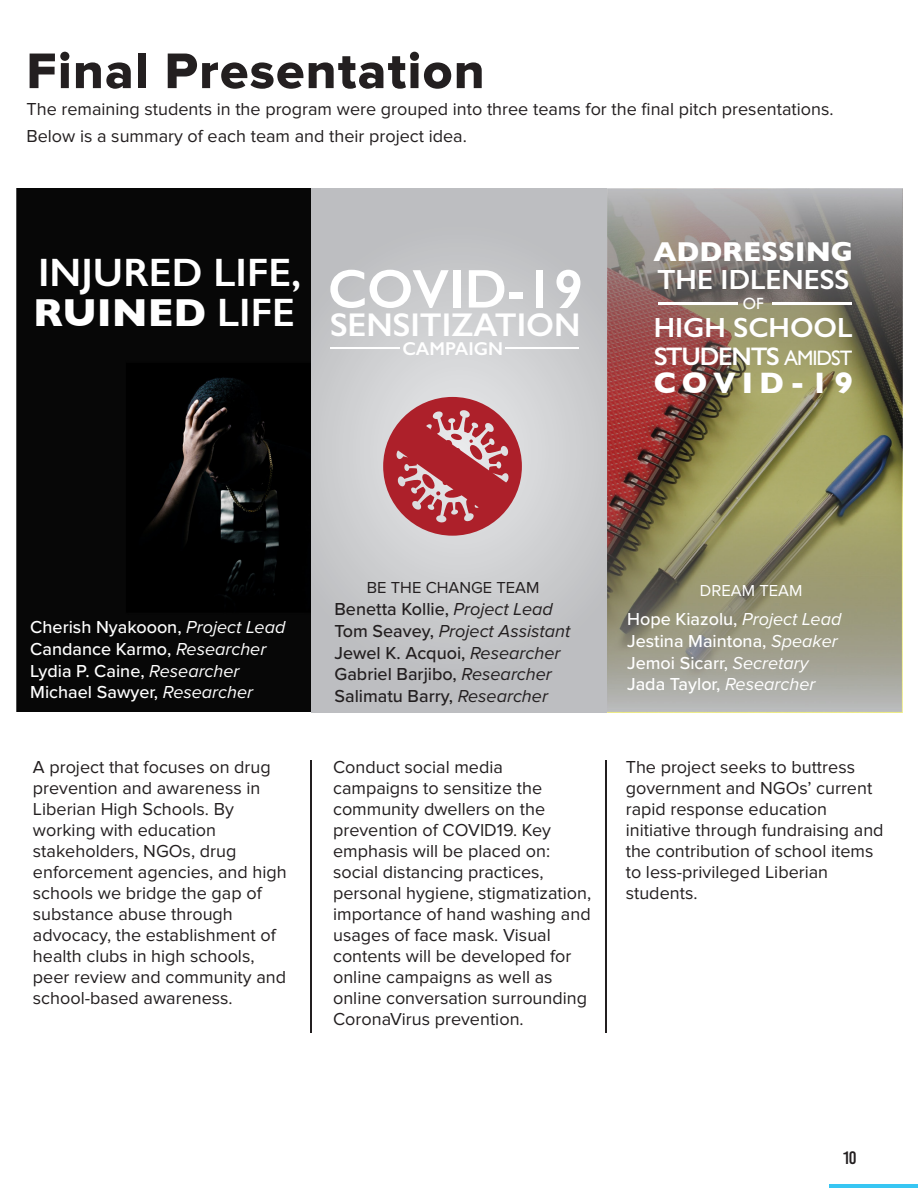
<style>
.page{position:relative;width:918px;height:1188px;background:#fff}
.page>*{position:absolute;margin:0;border:0;box-sizing:border-box;transform-origin:0 0}
.t1{font:600 54.75px "Gill Sans";color:#fff}
.t2{font:51.9px "Proxima Nova Extrabld";letter-spacing:.025em;color:#231f20}
.t3{font:600 39.75px "Gill Sans";color:#fff}
.t4{font:600 33px "Gill Sans";color:#fff}
.t5{font:700 30.15px "Gill Sans";letter-spacing:.2em;color:#fff}
.t6{font:600 27.9px "Gill Sans";color:#fff}
.t7{font:700 27.9px "Gill Sans";color:#fff}
.t8{font:600 25.5px "Gill Sans";letter-spacing:-.05em;color:#fff}
.t9{font:600 18.75px "Gill Sans";color:#fff}
.t10{font:18px/21px "Proxima Nova";color:#231f20}
.t11{font:500 18px/21.6px "Proxima Nova";color:#fff}
.t12{font:500 18px/21.6px "Proxima Nova";color:#231f20}
.t13{font:18px "Bebas Kai";color:#231f20}
.t14{font:16.5px "Proxima Nova";color:#231f20}
.t15{font:16.5px "Proxima Nova";color:#fff}
.t16{font:16.2px "Gill Sans";color:#fff}
.s1{font-weight:400;font-size:20.85px}
.s2{font-weight:400;font-style:italic}
</style>
<div class="page">
<img style="left:606px;top:188px;width:297px;height:525px">
<div style="left:17px;top:188px;width:294px;height:524px;background:#070707"></div>
<svg style="left:312px;top:188px;width:294px;height:525px;background:#c6c7ca"></svg>
<svg style="left:383px;top:397px;width:139px;height:139px;background:#bd6269"></svg>
<hr style="left:330px;top:347px;width:70px;height:2px;background:#fff">
<hr style="left:506px;top:347px;width:73px;height:2px;background:#fff">
<hr style="left:658px;top:302px;width:80px;height:2px;background:#fff">
<hr style="left:772px;top:302px;width:80px;height:2px;background:#fff">
<hr style="left:310px;top:761px;width:2px;height:272px;background:#231f20">
<hr style="left:606px;top:761px;width:1px;height:272px;background:#231f20">
<hr style="left:830px;top:1185px;width:88px;height:3px;background:#37c6f3">
<h2 class="t2" style="left:26px;top:41px;width:460px">Final Presentation</h2>
<p class="t10" style="left:26px;top:96px;width:809px;line-height:27px">The remaining students in the program were grouped into three teams for the final pitch presentations.<br>Below is a summary of each team and their project idea.</p>
<h3 class="t3" style="left:38px;top:249px;width:264px">INJURED LIFE,</h3>
<h1 class="t1" style="left:33px;top:256px;width:551px"><sub>RUINED</sub> <sub>LIFE</sub> COVID-19</h1>
<h3 class="t4" style="left:330px;top:305px;width:252px">SENSITIZATION</h3>
<p class="t9" style="left:402px;top:337px;width:102px">CAMPAIGN</p>
<h3 class="t7" style="left:653px;top:230px;width:201px">ADDRESSING</h3>
<h3 class="t6" style="left:657px;top:263px;width:194px">THE IDLENESS</h3>
<p class="t16" style="left:743px;top:294px;width:22px">OF</p>
<h3 class="t6" style="left:654px;top:311px;width:200px">HIGH SCHOOL</h3>
<h3 class="t8" style="left:654px;top:341px;width:200px">STUDENTS <span class="s1">AMIDST</span></h3>
<h3 class="t5" style="left:654px;top:359px;width:201px">COVID-19</h3>
<p class="t11" style="left:30px;top:616px;width:257px">Cherish Nyakooon, <span class="s2">Project Lead<br></span>Candance Karmo, <span class="s2">Researcher<br></span>Lydia P. Caine, <span class="s2">Researcher<br></span>Michael Sawyer, <span class="s2">Researcher</span></p>
<p class="t10" style="left:33px;top:757px;width:255px">A project that focuses on drug prevention and awareness in<br>Liberian High Schools. By working with education stakeholders, NGOs, drug enforcement agencies, and high schools we bridge the gap of substance abuse through advocacy, the establishment of health clubs in high schools, peer review and community and school-based awareness.</p>
<p class="t14" style="left:367px;top:578px;width:174px">BE THE CHANGE TEAM</p>
<p class="t15" style="left:700px;top:581px;width:104px">DREAM TEAM</p>
<p class="t12" style="left:334px;top:598px;width:237px">Benetta Kollie, <span class="s2">Project Lead<br></span>Tom Seavey, <span class="s2">Project Assistant<br></span>Jewel K. Acquoi, <span class="s2">Researcher<br></span>Gabriel Barjibo, <span class="s2">Researcher<br></span>Salimatu Barry, <span class="s2">Researcher</span></p>
<p class="t11" style="left:627px;top:608px;width:216px">Hope Kiazolu, <span class="s2">Project Lead<br></span>Jestina Maintona, <span class="s2">Speaker<br></span>Jemoi Sicarr, <span class="s2">Secretary<br></span>Jada Taylor, <span class="s2">Researcher</span></p>
<p class="t10" style="left:333px;top:757px;width:260px">Conduct social media campaigns to sensitize the community dwellers on the prevention of COVID19. Key emphasis will be placed on: social distancing practices, personal hygiene, stigmatization, importance of hand washing and usages of face mask. Visual contents will be developed for online campaigns as well as online conversation surrounding<br>CoronaVirus prevention.</p>
<p class="t10" style="left:626px;top:757px;width:259px">The project seeks to buttress government and NGOs’ current rapid response education initiative through fundraising and the contribution of school items to less-privileged Liberian students.</p>
<p class="t13" style="left:843px;top:1149px;width:15px">10</p>
</div>
